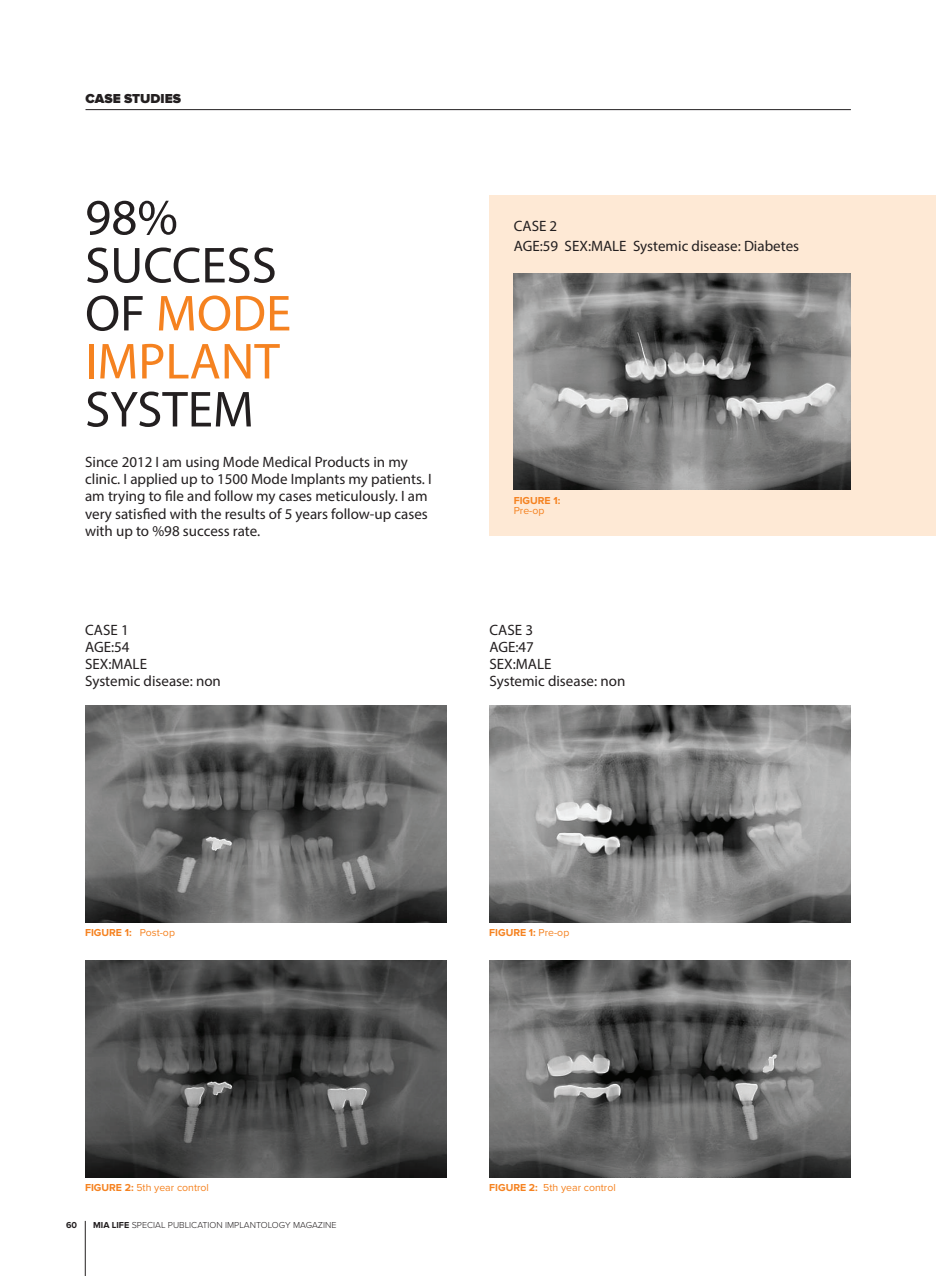
<style>
.page{position:relative;width:936px;height:1276px;background:#fff}
.page>*{position:absolute;margin:0;border:0;box-sizing:border-box;transform-origin:0 0}
.t1{font:51px/48px "Myriad Pro";color:#231f20}
.t2{font:15px/17.2px "Myriad Pro";color:#231f20}
.t3{font:900 13.5px "Proxima Nova";color:#231f20}
.t4{font:10.5px "Proxima Nova";color:#f58220}
.t5{font:700 10.5px "Proxima Nova";color:#f58220}
.t6{font:300 9px "Proxima Nova";color:#231f20}
.t7{font:700 9px "Proxima Nova";color:#231f20}
.s1{color:#f58220}
.s2{font-weight:400}
.s3{font-weight:700}
</style>
<div class="page">
<hr style="left:85px;top:109px;width:765px;height:1px;background:#231f20">
<hr style="left:85px;top:1221px;width:1px;height:55px;background:#231f20">
<img style="left:85px;top:705px;width:361px;height:217px">
<img style="left:85px;top:960px;width:361px;height:217px">
<img style="left:489px;top:960px;width:361px;height:217px">
<img style="left:489px;top:705px;width:361px;height:217px">
<div style="left:489px;top:196px;width:446px;height:340px;background:#fee9d5"></div>
<img style="left:513px;top:273px;width:337px;height:217px">
<p class="t3" style="left:85px;top:90px;width:97px">CASE STUDIES</p>
<h1 class="t1" style="left:85px;top:192px;width:207px">98%<br>SUCCESS<br>OF <span class="s1">MODE<br>IMPLANT</span></h1>
<h1 class="t1" style="left:85px;top:384px;width:170px">SYSTEM</h1>
<p class="t2" style="left:85px;top:453px;width:348px">Since 2012 I am using Mode Medical Products in my clinic. I applied up to 1500 Mode Implants my patients. I am trying to file and follow my cases meticulously. I am very satisfied with the results of 5 years follow-up cases with up to %98 success rate.</p>
<p class="t2" style="left:513px;top:216px;width:287px;line-height:20.2px">CASE 2<br>AGE:59 SEX:MALE Systemic disease: Diabetes</p>
<p class="t5" style="left:513px;top:494px;width:48px">FIGURE 1:</p>
<p class="t4" style="left:513px;top:504px;width:32px">Pre-op</p>
<p class="t2" style="left:85px;top:621px;width:137px">CASE 1<br>AGE:54<br>SEX:MALE<br>Systemic disease: non</p>
<p class="t2" style="left:489px;top:621px;width:137px">CASE 3<br>AGE:47<br>SEX:MALE<br>Systemic disease: non</p>
<p class="t5" style="left:85px;top:926px;width:91px">FIGURE 1: <span class="s2">Post-op</span></p>
<p class="t5" style="left:489px;top:926px;width:82px">FIGURE 1: <span class="s2">Pre-op</span></p>
<p class="t4" style="left:85px;top:1181px;width:125px"><span class="s3">FIGURE 2:</span> 5th year control</p>
<p class="t4" style="left:489px;top:1181px;width:128px"><span class="s3">FIGURE 2:</span> 5th year control</p>
<p class="t7" style="left:66px;top:1219px;width:13px">60</p>
<p class="t6" style="left:93px;top:1218px;width:245px"><span class="s3">MIA LIFE</span> SPECIAL PUBLICATION IMPLANTOLOGY MAGAZINE</p>
</div>
